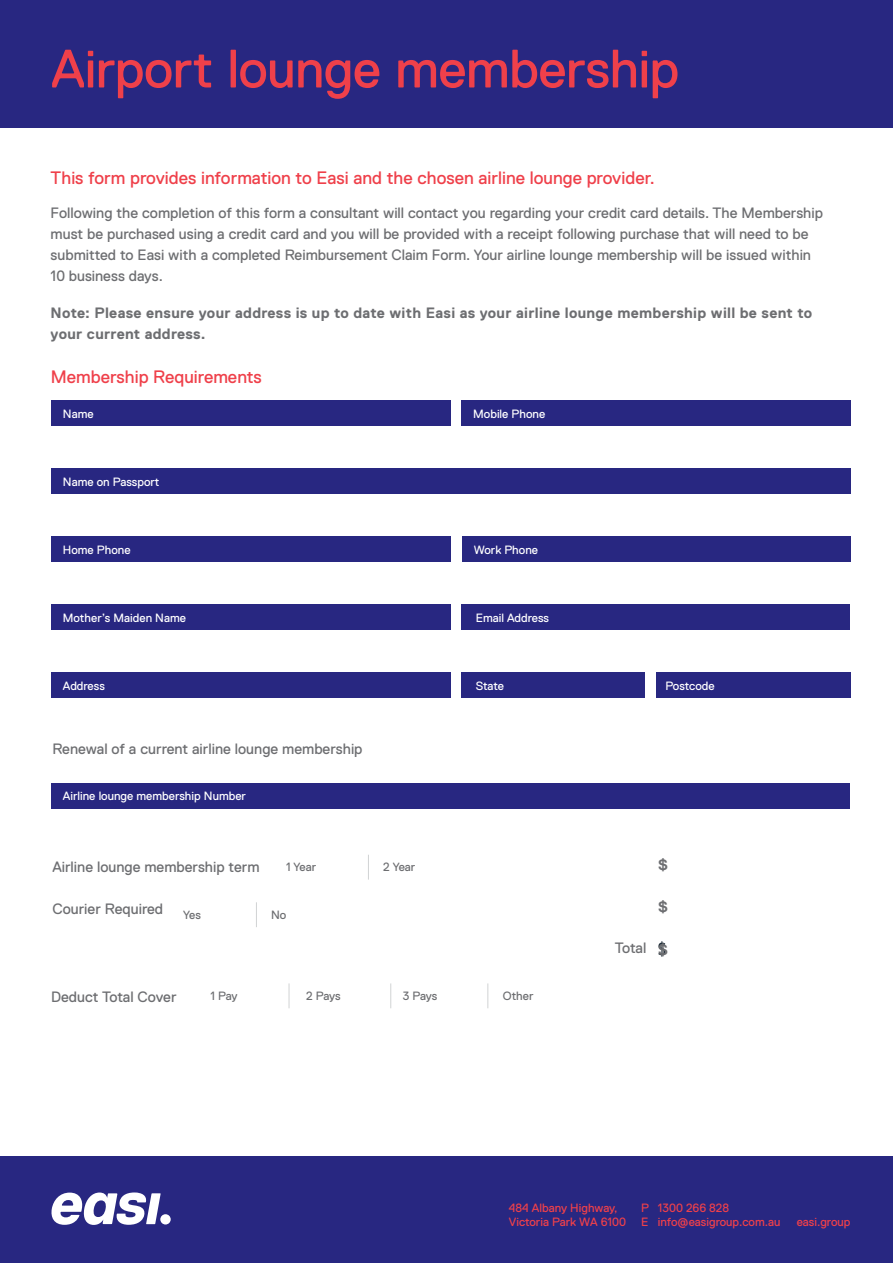
<style>
.page{position:relative;width:893px;height:1263px;background:#fff}
.page>*{position:absolute;margin:0;border:0;box-sizing:border-box;transform-origin:0 0}
.t1{font:54px "Replica";letter-spacing:-.01em;color:#ef404a}
.t2{font:18px "Replica";color:#ef404a}
.t3{font:15px/21px "Replica";color:#6d6e71}
.t4{font:700 15px/21px "Replica";letter-spacing:.02em;color:#6d6e71}
.t5{font:12px "Replica";color:#fff}
.t6{font:12px/14.4px "Replica";color:#ef404a}
.t7{font:12px "Replica";color:#6d6e71}
</style>
<div class="page">
<div style="left:0;top:1157px;width:893px;height:106px;background:#282781"></div>
<div style="left:160px;top:1214px;width:11px;height:10px;background:#fff;border-radius:50%"></div>
<svg style="left:51px;top:1192px;width:110px;height:33px"></svg>
<div style="left:0;top:0;width:893px;height:128px;background:#282781"></div>
<svg style="left:658px;top:941px;width:8px;height:16px"></svg>
<div style="left:51px;top:468px;width:799px;height:26px;background:#282781"></div>
<div style="left:51px;top:400px;width:400px;height:26px;background:#282781"></div>
<div style="left:51px;top:536px;width:400px;height:26px;background:#282781"></div>
<div style="left:461px;top:400px;width:389px;height:26px;background:#282781"></div>
<div style="left:462px;top:536px;width:388px;height:26px;background:#282781"></div>
<div style="left:461px;top:604px;width:389px;height:26px;background:#282781"></div>
<div style="left:51px;top:604px;width:400px;height:26px;background:#282781"></div>
<div style="left:461px;top:672px;width:184px;height:26px;background:#282781"></div>
<div style="left:51px;top:672px;width:400px;height:26px;background:#282781"></div>
<div style="left:656px;top:672px;width:194px;height:26px;background:#282781"></div>
<div style="left:51px;top:783px;width:799px;height:25px;background:#282781"></div>
<svg style="left:256px;top:902px;width:1px;height:25px"></svg>
<svg style="left:368px;top:855px;width:1px;height:24px"></svg>
<svg style="left:289px;top:983px;width:1px;height:25px"></svg>
<svg style="left:390px;top:983px;width:1px;height:25px"></svg>
<svg style="left:487px;top:983px;width:1px;height:25px"></svg>
<h1 class="t1" style="left:51px;top:39px;width:630px">Airport lounge membership</h1>
<p class="t2" style="left:51px;top:168px;width:606px">This form provides information to Easi and the chosen airline lounge provider.</p>
<p class="t3" style="left:51px;top:202px;width:774px">Following the completion of this form a consultant will contact you regarding your credit card details. The Membership must be purchased using a credit card and you will be provided with a receipt following purchase that will need to be submitted to Easi with a completed Reimbursement Claim Form. Your airline lounge membership will be issued within 10 business days.</p>
<p class="t4" style="left:51px;top:302px;width:763px">Note: Please ensure your address is up to date with Easi as your airline lounge membership will be sent to your current address.</p>
<p class="t2" style="left:51px;top:367px;width:212px">Membership Requirements</p>
<p class="t5" style="left:63px;top:407px;width:32px">Name</p>
<p class="t5" style="left:63px;top:475px;width:98px">Name on Passport</p>
<p class="t5" style="left:63px;top:543px;width:69px">Home Phone</p>
<p class="t5" style="left:473px;top:407px;width:73px">Mobile Phone</p>
<p class="t5" style="left:474px;top:543px;width:66px">Work Phone</p>
<p class="t5" style="left:63px;top:611px;width:125px">Mother’s Maiden Name</p>
<p class="t5" style="left:476px;top:611px;width:75px">Email Address</p>
<p class="t5" style="left:63px;top:679px;width:44px">Address</p>
<p class="t5" style="left:476px;top:679px;width:30px">State</p>
<p class="t5" style="left:665px;top:679px;width:51px">Postcode</p>
<p class="t3" style="left:52px;top:739px;width:312px">Renewal of a current airline lounge membership</p>
<p class="t5" style="left:63px;top:789px;width:185px">Airline lounge membership Number</p>
<p class="t3" style="left:52px;top:856px;width:209px">Airline lounge membership term</p>
<p class="t4" style="left:658px;top:854px;width:11px">$</p>
<p class="t4" style="left:658px;top:896px;width:11px">$</p>
<p class="t4" style="left:658px;top:939px;width:11px">$</p>
<p class="t7" style="left:383px;top:860px;width:34px">2 Year</p>
<p class="t7" style="left:286px;top:860px;width:32px">1 Year</p>
<p class="t3" style="left:52px;top:899px;width:112px">Courier Required</p>
<p class="t7" style="left:183px;top:908px;width:19px">Yes</p>
<p class="t7" style="left:271px;top:908px;width:17px">No</p>
<p class="t3" style="left:615px;top:937px;width:33px">Total</p>
<p class="t7" style="left:306px;top:989px;width:36px">2 Pays</p>
<p class="t7" style="left:403px;top:989px;width:36px">3 Pays</p>
<p class="t3" style="left:51px;top:987px;width:127px">Deduct Total Cover</p>
<p class="t7" style="left:503px;top:989px;width:32px">Other</p>
<p class="t7" style="left:210px;top:989px;width:29px">1 Pay</p>
<p class="t6" style="left:509px;top:1200px;width:119px">484 Albany Highway,<br>Victoria Park WA 6100</p>
<p class="t6" style="left:641px;top:1200px;width:141px">P 1300 266 828<br>E info@easigroup.com.au</p>
<p class="t6" style="left:797px;top:1215px;width:55px">easi.group</p>
</div>
